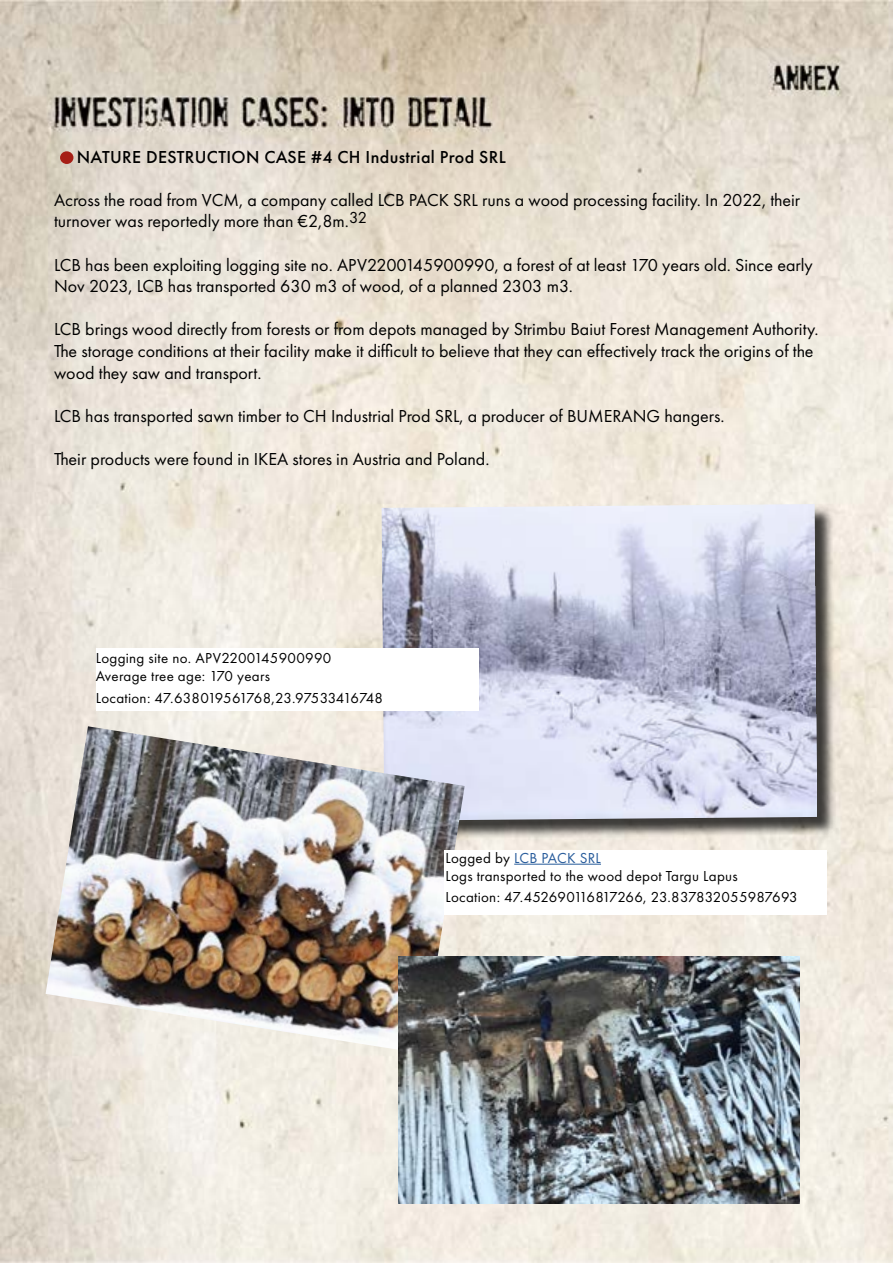
<style>
.page{position:relative;width:893px;height:1263px;background:#fff}
.page>*{position:absolute;margin:0;border:0;box-sizing:border-box;transform-origin:0 0}
.t1{font:18px/21.6px "Futura PT";color:#000}
.t2{font:500 18px "Futura PT";letter-spacing:.02em;color:#000}
.t3{font:15px/18px "Futura PT";letter-spacing:.02em;color:#000}
.t4{font:15px "Futura PT";letter-spacing:-.005em;color:#000}
.s1{color:#275b9b}
</style>
<div class="page">
<img style="left:0;top:1px;width:893px;height:1262px">
<div style="left:60px;top:151px;width:13px;height:13px;background:#a61f16;border-radius:50%"></div>
<div style="left:384px;top:507px;width:451px;height:333px;background:#000;opacity:.75"></div>
<img style="left:382px;top:504px;width:435px;height:317px">
<img style="left:46px;top:726px;width:419px;height:327px">
<div style="left:97px;top:648px;width:382px;height:62px;background:#fff"></div>
<div style="left:444px;top:850px;width:382px;height:65px;background:#fff"></div>
<hr style="left:514px;top:864px;width:87px;height:1px;background:#275b9b">
<img style="left:399px;top:956px;width:401px;height:248px">
<p class="t2" style="left:77px;top:146px;width:431px">NATURE DESTRUCTION CASE #4 CH Industrial Prod SRL</p>
<p class="t1" style="left:54px;top:189px;width:748px">Across the road from VCM, a company called LCB PACK SRL runs a wood processing facility. In 2022, their turnover was reportedly more than €2,8m.<sup>32</sup></p>
<p class="t1" style="left:54px;top:254px;width:760px">LCB has been exploiting logging site no. APV2200145900990, a forest of at least 170 years old. Since early<br>Nov 2023, LCB has transported 630 m3 of wood, of a planned 2303 m3.</p>
<p class="t1" style="left:54px;top:318px;width:766px">LCB brings wood directly from forests or from depots managed by Strimbu Baiut Forest Management Authority.<br>The storage conditions at their facility make it difficult to believe that they can effectively track the origins of the wood they saw and transport.</p>
<p class="t1" style="left:54px;top:405px;width:672px">LCB has transported sawn timber to CH Industrial Prod SRL, a producer of BUMERANG hangers.</p>
<p class="t1" style="left:54px;top:448px;width:437px">Their products were found in IKEA stores in Austria and Poland.</p>
<p class="t3" style="left:96px;top:649px;width:237px">Logging site no. APV2200145900990<br>Average tree age: 170 years</p>
<p class="t4" style="left:96px;top:689px;width:289px">Location: 47.638019561768,23.97533416748</p>
<p class="t3" style="left:445px;top:848px;width:294px">Logged by <span class="s1">LCB PACK SRL<br></span>Logs transported to the wood depot Targu Lapus</p>
<p class="t3" style="left:445px;top:888px;width:354px">Location: 47.452690116817266, 23.837832055987693</p>
</div>
